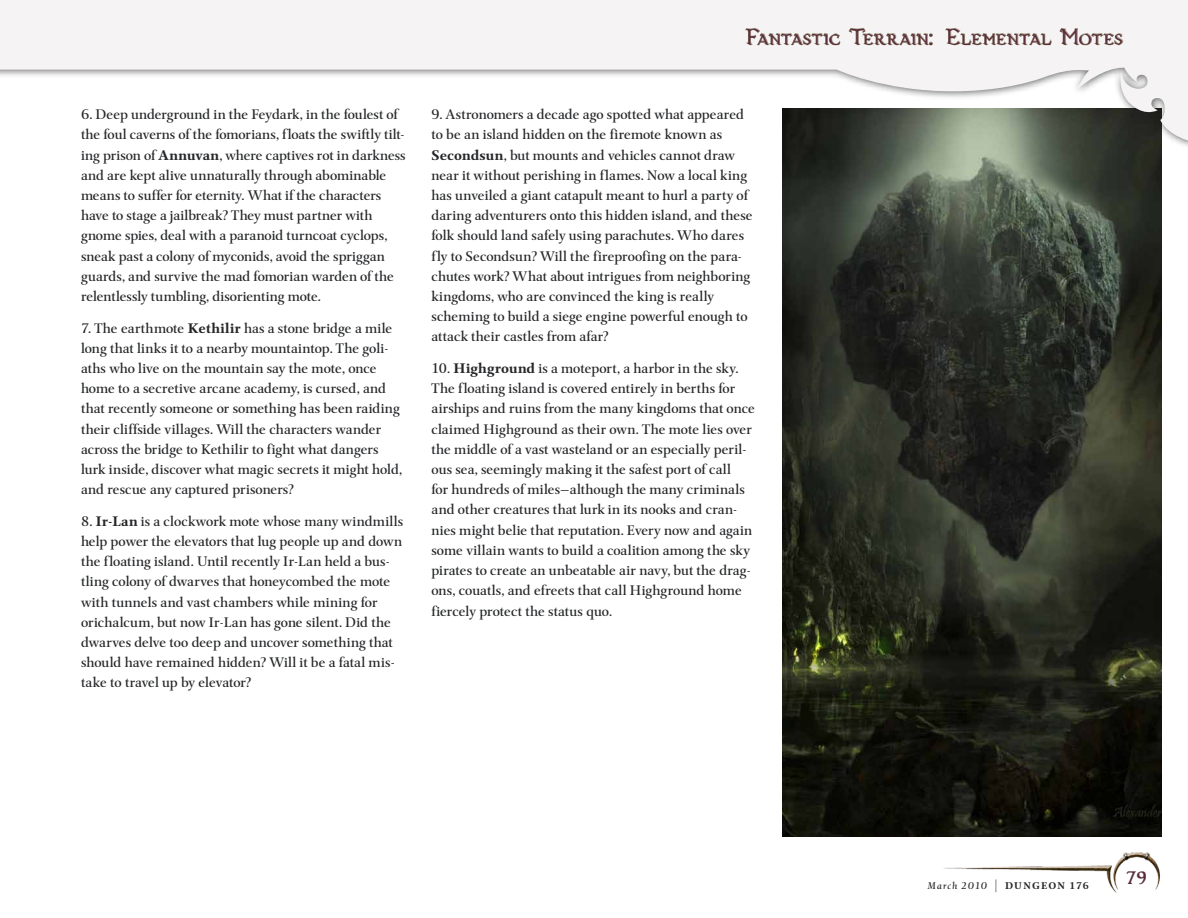
<style>
.page{position:relative;width:1188px;height:918px;background:#fff}
.page>*{position:absolute;margin:0;border:0;box-sizing:border-box;transform-origin:0 0}
.t1{font:21px "Dn D Vecna SC";letter-spacing:-.015em;color:#5b2b3b;scale:1.1 1}
.t2{font:18px "Dn D Lolth SCC";color:#5b2b3b}
.t3{font:13.8px/20.2px "Mentor Std";color:#252628}
.t4{font:700 9.75px "Mentor Std";color:#252628}
.s1{font-weight:700}
.s2{font-weight:400;font-style:italic}
.s3{font-weight:400;font-size:12.6px}
</style>
<div class="page">
<img style="left:783px;top:150px;width:378px;height:686px">
<div style="left:0;top:0;width:1188px;height:150px;background:#252628;opacity:.75"></div>
<svg style="left:0;top:0;width:1188px;height:141px;fill:#f5f3f4"></svg>
<svg style="left:744px;top:20px;width:97px;height:29px"></svg>
<svg style="left:848px;top:20px;width:85px;height:28px"></svg>
<svg style="left:944px;top:20px;width:108px;height:28px"></svg>
<svg style="left:1059px;top:20px;width:65px;height:26px"></svg>
<img style="left:944px;top:852px;width:216px;height:41px">
<p class="t3" style="left:81px;top:104px;width:326px">6. Deep underground in the Feydark, in the foulest of the foul caverns of the fomorians, floats the swiftly tilt&shy;ing prison of <span class="s1">Annuvan</span>, where captives rot in darkness and are kept alive unnaturally through abominable means to suffer for eternity. What if the characters have to stage a jailbreak? They must partner with gnome spies, deal with a paranoid turncoat cyclops, sneak past a colony of myconids, avoid the spriggan guards, and survive the mad fomorian warden of the relentlessly tumbling, disorienting mote.</p>
<p class="t3" style="left:81px;top:317px;width:323px">7. The earthmote <span class="s1">Kethilir</span> has a stone bridge a mile long that links it to a nearby mountaintop. The goli&shy;aths who live on the mountain say the mote, once home to a secretive arcane academy, is cursed, and that recently someone or something has been raiding their cliffside villages. Will the characters wander across the bridge to Kethilir to fight what dangers lurk inside, discover what magic secrets it might hold, and rescue any captured prisoners?</p>
<p class="t3" style="left:81px;top:511px;width:324px">8. <span class="s1">Ir-Lan</span> is a clockwork mote whose many windmills help power the elevators that lug people up and down the floating island. Until recently Ir-Lan held a bus&shy;tling colony of dwarves that honeycombed the mote with tunnels and vast chambers while mining for orichalcum, but now Ir-Lan has gone silent. Did the dwarves delve too deep and uncover something that should have remained hidden? Will it be a fatal mis&shy;take to travel up by elevator?</p>
<h1 class="t1" style="left:745px;top:24px;width:345px">Fantastic Terrain: Elemental Motes</h1>
<p class="t3" style="left:431px;top:104px;width:323px">9. Astronomers a decade ago spotted what appeared to be an island hidden on the firemote known as <span class="s1">Secondsun</span>, but mounts and vehicles cannot draw near it without perishing in flames. Now a local king has unveiled a giant catapult meant to hurl a party of daring adventurers onto this hidden island, and these folk should land safely using parachutes. Who dares fly to Secondsun? Will the fireproofing on the para&shy;chutes work? What about intrigues from neighboring kingdoms, who are convinced the king is really scheming to build a siege engine powerful enough to attack their castles from afar?</p>
<p class="t3" style="left:431px;top:358px;width:325px">10. <span class="s1">Highground</span> is a moteport, a harbor in the sky.<br>The floating island is covered entirely in berths for airships and ruins from the many kingdoms that once claimed Highground as their own. The mote lies over the middle of a vast wasteland or an especially peril&shy;ous sea, seemingly making it the safest port of call<br>for hundreds of miles—although the many criminals and other creatures that lurk in its nooks and cran&shy;nies might belie that reputation. Every now and again some villain wants to build a coalition among the sky pirates to create an unbeatable air navy, but the drag&shy;ons, couatls, and efreets that call Highground home fiercely protect the status quo.</p>
<p class="t4" style="left:928px;top:879px;width:162px"><span class="s2">March 2010</span> <span class="s3">|</span> Dungeon 176</p>
<h2 class="t2" style="left:1127px;top:868px;width:21px">79</h2>
</div>
